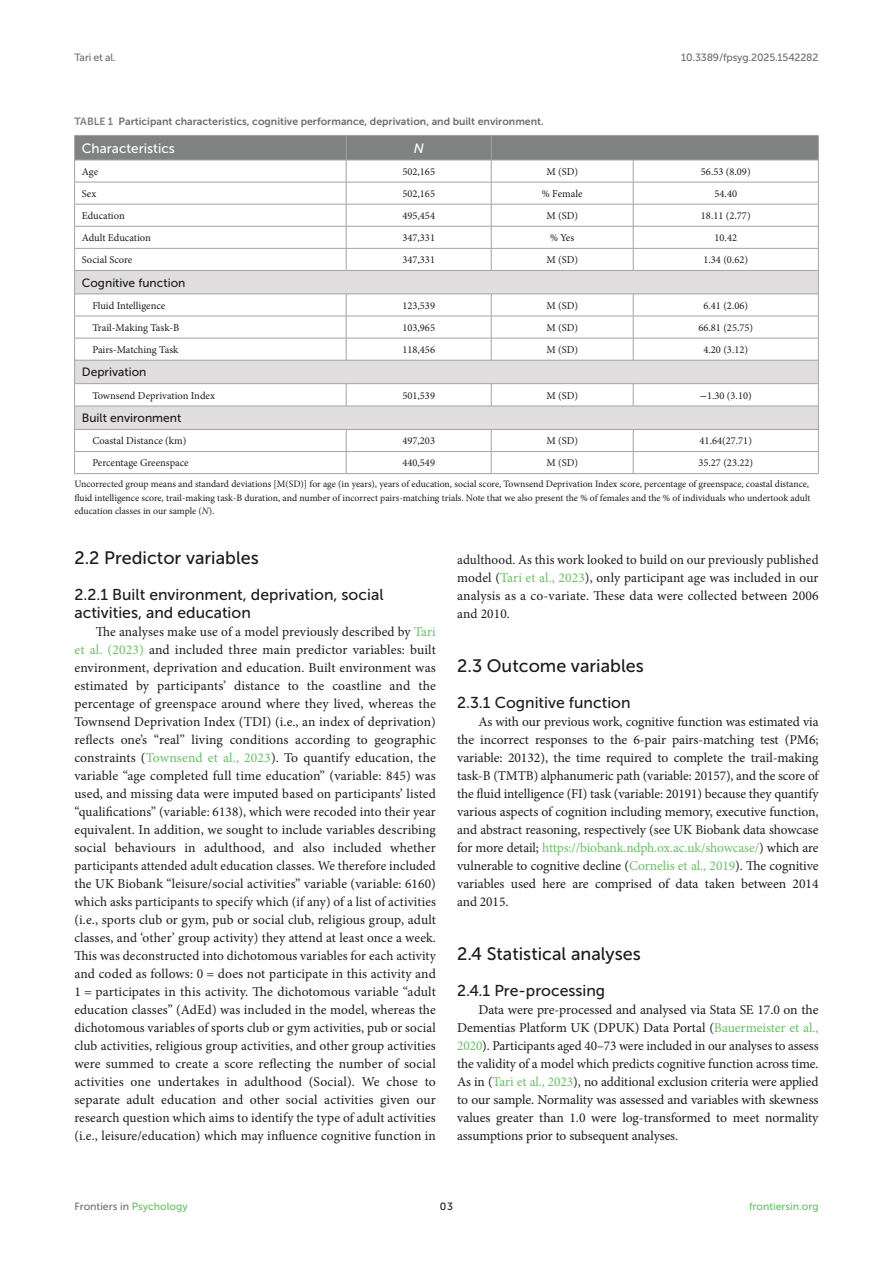
<style>
.page{position:relative;width:893px;height:1263px;background:#fff}
.page>*{position:absolute;margin:0;border:0;box-sizing:border-box;transform-origin:0 0}
.HEAD_2{font:18px "Museo Sans 500";color:#1b1c1b}
.HEAD_3_after_HEAD_2{font:15.75px/18px "Museo Sans 500";color:#1b1c1b}
.TEXT{font:13.5px/18px "Minion Pro";color:#1b1c1b;text-align:justify}
.TB_CH{font:13.5px "Museo Sans 500";color:#fff}
.TB_CH-2{font:italic 13.5px "Museo Sans 500";color:#fff}
.TB_HEAD_1{font:12px "Museo Sans 500";color:#1b1c1b}
.TB_TX{font:10.5px "Minion Pro";color:#1b1c1b}
.TT{font:10.5px "Museo Sans 700";color:#706f70}
.t1{font:10.5px "Museo Sans 500";letter-spacing:-.015em;color:#706f70}
.t2{font:10.5px "Museo Sans 500";color:#65c161}
.t3{font:10.5px "Museo Sans 500";color:#1b1c1b}
.TFN{font:9.75px/13.5px "Minion Pro";color:#1b1c1b}
.s1{color:#7e7f7f}
.s2{font-family:"STIX General"}
.s3{font-style:italic}
.s4{color:#65c161}
</style>
<div class="page">
<hr style="left:491px;top:473px;width:142px;height:1px;background:#a2a3a3">
<hr style="left:346px;top:473px;width:145px;height:1px;background:#a2a3a3">
<hr style="left:633px;top:473px;width:186px;height:1px;background:#a2a3a3">
<hr style="left:74px;top:473px;width:272px;height:1px;background:#a2a3a3">
<svg style="left:74px;top:135px;width:745px;height:338px"></svg>
<hr style="left:74px;top:429px;width:272px;height:1px;background:#a2a3a3">
<hr style="left:346px;top:429px;width:145px;height:1px;background:#a2a3a3">
<hr style="left:491px;top:429px;width:142px;height:1px;background:#a2a3a3">
<hr style="left:633px;top:429px;width:186px;height:1px;background:#a2a3a3">
<p class="t1" style="left:74px;top:51px;width:43px">Tari et al.</p>
<p class="t1" style="left:681px;top:51px;width:139px">10.3389/fpsyg.2025.1542282</p>
<p class="TT" style="left:74px;top:115px;width:471px"><span class="s1">TABLE 1</span> Participant characteristics, cognitive performance, deprivation, and built environment.</p>
<p class="TB_CH" style="left:82px;top:141px;width:95px">Characteristics</p>
<p class="TB_CH-2" style="left:414px;top:141px;width:12px">N</p>
<p class="TB_TX" style="left:82px;top:164px;width:18px">Age</p>
<p class="TB_TX" style="left:402px;top:164px;width:34px">502,165</p>
<p class="TB_TX" style="left:546px;top:164px;width:33px">M (SD)</p>
<p class="TB_TX" style="left:701px;top:164px;width:51px">56.53 (8.09)</p>
<p class="TB_TX" style="left:82px;top:187px;width:16px">Sex</p>
<p class="TB_TX" style="left:402px;top:187px;width:34px">502,165</p>
<p class="TB_TX" style="left:542px;top:187px;width:42px">% Female</p>
<p class="TB_TX" style="left:714px;top:187px;width:24px">54.40</p>
<p class="TB_TX" style="left:82px;top:209px;width:44px">Education</p>
<p class="TB_TX" style="left:402px;top:209px;width:34px">495,454</p>
<p class="TB_TX" style="left:546px;top:209px;width:33px">M (SD)</p>
<p class="TB_TX" style="left:701px;top:209px;width:51px">18.11 (2.77)</p>
<p class="TB_TX" style="left:82px;top:231px;width:71px">Adult Education</p>
<p class="TB_TX" style="left:402px;top:231px;width:34px">347,331</p>
<p class="TB_TX" style="left:550px;top:231px;width:26px">% Yes</p>
<p class="TB_TX" style="left:714px;top:231px;width:24px">10.42</p>
<p class="TB_TX" style="left:82px;top:253px;width:52px">Social Score</p>
<p class="TB_TX" style="left:402px;top:253px;width:34px">347,331</p>
<p class="TB_TX" style="left:546px;top:253px;width:33px">M (SD)</p>
<p class="TB_TX" style="left:703px;top:253px;width:46px">1.34 (0.62)</p>
<p class="TB_HEAD_1" style="left:82px;top:276px;width:105px">Cognitive function</p>
<p class="TB_TX" style="left:92px;top:298px;width:74px">Fluid Intelligence</p>
<p class="TB_TX" style="left:402px;top:298px;width:34px">123,539</p>
<p class="TB_TX" style="left:546px;top:298px;width:33px">M (SD)</p>
<p class="TB_TX" style="left:703px;top:298px;width:46px">6.41 (2.06)</p>
<p class="TB_TX" style="left:92px;top:320px;width:89px">Trail-Making Task-B</p>
<p class="TB_TX" style="left:402px;top:320px;width:34px">103,965</p>
<p class="TB_TX" style="left:546px;top:320px;width:33px">M (SD)</p>
<p class="TB_TX" style="left:698px;top:320px;width:56px">66.81 (25.75)</p>
<p class="TB_TX" style="left:92px;top:343px;width:88px">Pairs-Matching Task</p>
<p class="TB_TX" style="left:402px;top:343px;width:34px">118,456</p>
<p class="TB_TX" style="left:546px;top:343px;width:33px">M (SD)</p>
<p class="TB_TX" style="left:703px;top:343px;width:46px">4.20 (3.12)</p>
<p class="TB_HEAD_1" style="left:82px;top:366px;width:66px">Deprivation</p>
<p class="TB_TX" style="left:92px;top:388px;width:124px">Townsend Deprivation Index</p>
<p class="TB_TX" style="left:402px;top:388px;width:34px">501,539</p>
<p class="TB_TX" style="left:546px;top:388px;width:33px">M (SD)</p>
<p class="TB_TX" style="left:700px;top:388px;width:53px"><span class="s2">−</span>1.30 (3.10)</p>
<p class="TB_HEAD_1" style="left:82px;top:411px;width:101px">Built environment</p>
<p class="TB_TX" style="left:92px;top:434px;width:96px">Coastal Distance (km)</p>
<p class="TB_TX" style="left:402px;top:434px;width:34px">497,203</p>
<p class="TB_TX" style="left:546px;top:434px;width:33px">M (SD)</p>
<p class="TB_TX" style="left:700px;top:434px;width:54px">41.64(27.71)</p>
<p class="TB_TX" style="left:92px;top:456px;width:98px">Percentage Greenspace</p>
<p class="TB_TX" style="left:402px;top:456px;width:34px">440,549</p>
<p class="TB_TX" style="left:546px;top:456px;width:33px">M (SD)</p>
<p class="TB_TX" style="left:698px;top:456px;width:56px">35.27 (23.22)</p>
<p class="TFN" style="left:74px;top:477px;width:737px">Uncorrected group means and standard deviations [M(SD)] for age (in years), years of education, social score, Townsend Deprivation Index score, percentage of greenspace, coastal distance, fluid intelligence score, trail-making task-B duration, and number of incorrect pairs-matching trials. Note that we also present the % of females and the % of individuals who undertook adult education classes in our sample (<span class="s3">N</span>).</p>
<p class="HEAD_2" style="left:74px;top:548px;width:186px">2.2 Predictor variables</p>
<p class="HEAD_3_after_HEAD_2" style="left:74px;top:586px;width:311px">2.2.1 Built environment, deprivation, social activities, and education</p>
<p class="TEXT" style="left:74px;top:623px;width:363px;text-indent:21px">The analyses make use of a model previously described by <span class="s4">Tari et al. (2023)</span> and included three main predictor variables: built environment, deprivation and education. Built environment was estimated by participants’ distance to the coastline and the percentage of greenspace around where they lived, whereas the Townsend Deprivation Index (TDI) (i.e., an index of deprivation) reflects one’s “real” living conditions according to geographic constraints (<span class="s4">Townsend et al., 2023</span>). To quantify education, the variable “age completed full time education” (variable: 845) was used, and missing data were imputed based on participants’ listed “qualifications” (variable: 6138), which were recoded into their year equivalent. In addition, we sought to include variables describing social behaviours in adulthood, and also included whether participants attended adult education classes. We therefore included the UK Biobank “leisure/social activities” variable (variable: 6160) which asks participants to specify which (if any) of a list of activities (i.e., sports club or gym, pub or social club, religious group, adult classes, and ‘other’ group activity) they attend at least once a week.<br>This was deconstructed into dichotomous variables for each activity and coded as follows: 0 = does not participate in this activity and 1 = participates in this activity. The dichotomous variable “adult education classes” (AdEd) was included in the model, whereas the dichotomous variables of sports club or gym activities, pub or social club activities, religious group activities, and other group activities were summed to create a score reflecting the number of social activities one undertakes in adulthood (Social). We chose to separate adult education and other social activities given our research question which aims to identify the type of adult activities (i.e., leisure/education) which may influence cognitive function in</p>
<p class="TEXT" style="left:457px;top:551px;width:363px">adulthood. As this work looked to build on our previously published model (<span class="s4">Tari et al., 2023</span>), only participant age was included in our analysis as a co-variate. These data were collected between 2006 and 2010.</p>
<p class="HEAD_2" style="left:457px;top:656px;width:188px">2.3 Outcome variables</p>
<p class="HEAD_3_after_HEAD_2" style="left:457px;top:694px;width:175px">2.3.1 Cognitive function</p>
<p class="TEXT" style="left:457px;top:713px;width:363px;text-indent:21px">As with our previous work, cognitive function was estimated via the incorrect responses to the 6-pair pairs-matching test (PM6; variable: 20132), the time required to complete the trail-making task-B (TMTB) alphanumeric path (variable: 20157), and the score of the fluid intelligence (FI) task (variable: 20191) because they quantify various aspects of cognition including memory, executive function, and abstract reasoning, respectively (see UK Biobank data showcase for more detail; <span class="s4">https://biobank.ndph.ox.ac.uk/showcase/</span>) which are vulnerable to cognitive decline (<span class="s4">Cornelis et al., 2019</span>). The cognitive variables used here are comprised of data taken between 2014 and 2015.</p>
<p class="HEAD_2" style="left:457px;top:944px;width:185px">2.4 Statistical analyses</p>
<p class="HEAD_3_after_HEAD_2" style="left:457px;top:982px;width:150px">2.4.1 Pre-processing</p>
<p class="TEXT" style="left:457px;top:1001px;width:363px;text-indent:21px">Data were pre-processed and analysed via Stata SE 17.0 on the Dementias Platform UK (DPUK) Data Portal (<span class="s4">Bauermeister et al., 2020</span>). Participants aged 40–73 were included in our analyses to assess the validity of a model which predicts cognitive function across time.<br>As in (<span class="s4">Tari et al., 2023</span>), no additional exclusion criteria were applied to our sample. Normality was assessed and variables with skewness values greater than 1.0 were log-transformed to meet normality assumptions prior to subsequent analyses.</p>
<p class="t1" style="left:74px;top:1200px;width:115px">Frontiers in <span class="s4">Psychology</span></p>
<p class="t3" style="left:440px;top:1200px;width:15px">03</p>
<p class="t2" style="left:749px;top:1200px;width:71px">frontiersin.org</p>
</div>
